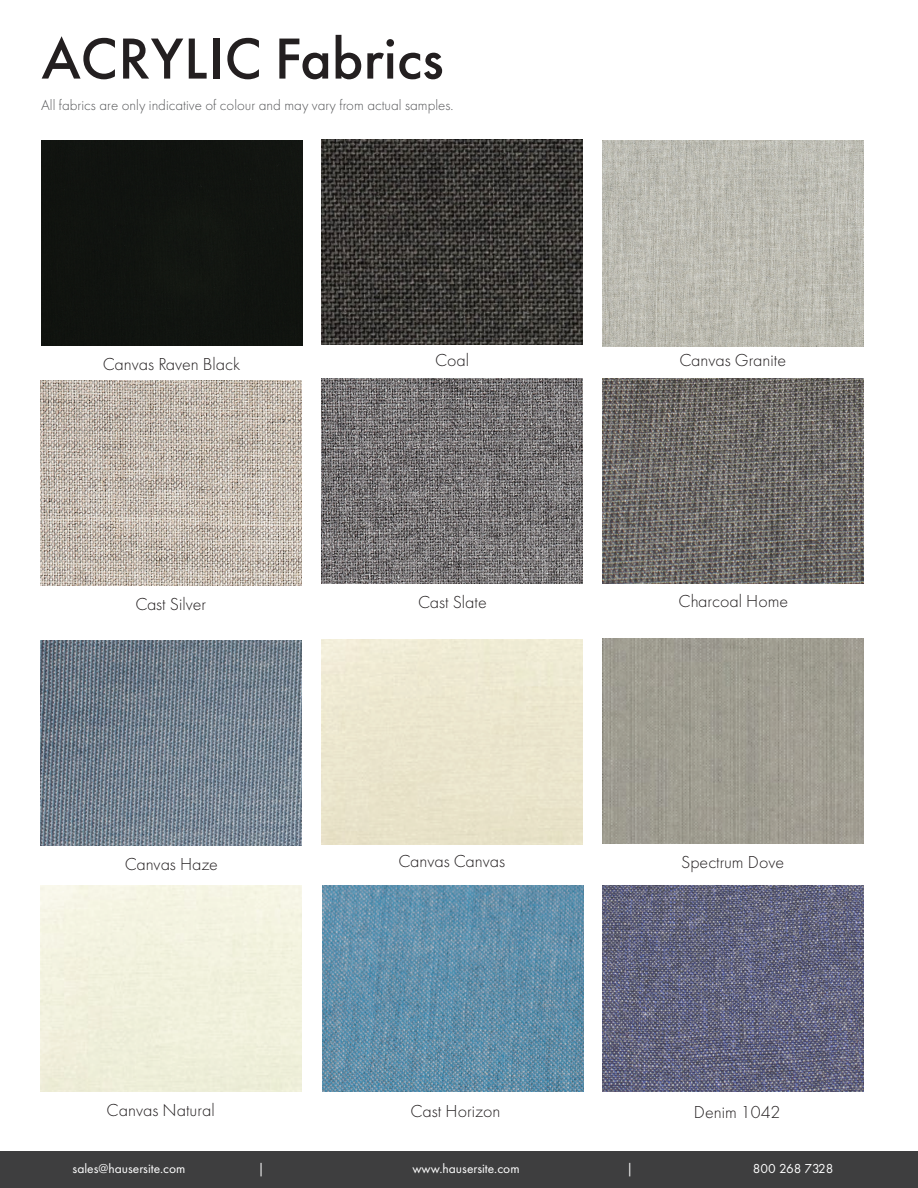
<style>
.page{position:relative;width:918px;height:1188px;background:#fff}
.page>*{position:absolute;margin:0;border:0;box-sizing:border-box;transform-origin:0 0}
.t1{font:500 60px "Futura PT";color:#231f20}
.t2{font:300 18px "Futura PT";color:#231f20}
.t3{font:300 15px "Futura PT";color:#57585a}
.t4{font:13.5px "Futura PT";color:#fff}
</style>
<div class="page">
<div style="left:0;top:1151px;width:918px;height:37px;background:#3e3e3f"></div>
<div style="left:41px;top:140px;width:261px;height:206px;background:#111410"></div>
<img style="left:602px;top:141px;width:261px;height:205px">
<img style="left:322px;top:378px;width:261px;height:206px">
<img style="left:40px;top:381px;width:261px;height:205px">
<img style="left:603px;top:378px;width:261px;height:206px">
<img style="left:41px;top:640px;width:261px;height:205px">
<img style="left:602px;top:638px;width:261px;height:206px">
<img style="left:322px;top:886px;width:261px;height:205px">
<img style="left:321px;top:140px;width:261px;height:205px">
<img style="left:603px;top:886px;width:261px;height:206px">
<h1 class="t1" style="left:41px;top:22px;width:404px">ACRYLIC Fabrics</h1>
<p class="t3" style="left:41px;top:96px;width:414px">All fabrics are only indicative of colour and may vary from actual samples.</p>
<p class="t2" style="left:103px;top:354px;width:139px">Canvas Raven Black</p>
<p class="t2" style="left:435px;top:350px;width:36px">Coal</p>
<p class="t2" style="left:680px;top:350px;width:108px">Canvas Granite</p>
<p class="t2" style="left:135px;top:594px;width:72px">Cast Silver</p>
<p class="t2" style="left:678px;top:591px;width:111px">Charcoal Home</p>
<p class="t2" style="left:418px;top:592px;width:70px">Cast Slate</p>
<p class="t2" style="left:399px;top:851px;width:108px">Canvas Canvas</p>
<p class="t2" style="left:125px;top:853px;width:95px">Canvas Haze</p>
<p class="t2" style="left:681px;top:852px;width:104px">Spectrum Dove</p>
<p class="t2" style="left:107px;top:1100px;width:110px">Canvas Natural</p>
<p class="t2" style="left:694px;top:1102px;width:88px">Denim 1042</p>
<p class="t2" style="left:410px;top:1101px;width:92px">Cast Horizon</p>
<p class="t4" style="left:73px;top:1161px;width:114px">sales@hausersite.com</p>
<p class="t4" style="left:258px;top:1161px;width:8px">|</p>
<p class="t4" style="left:412px;top:1161px;width:109px">www.hausersite.com</p>
<p class="t4" style="left:627px;top:1161px;width:8px">|</p>
<p class="t4" style="left:753px;top:1161px;width:82px">800 268 7328</p>
</div>
